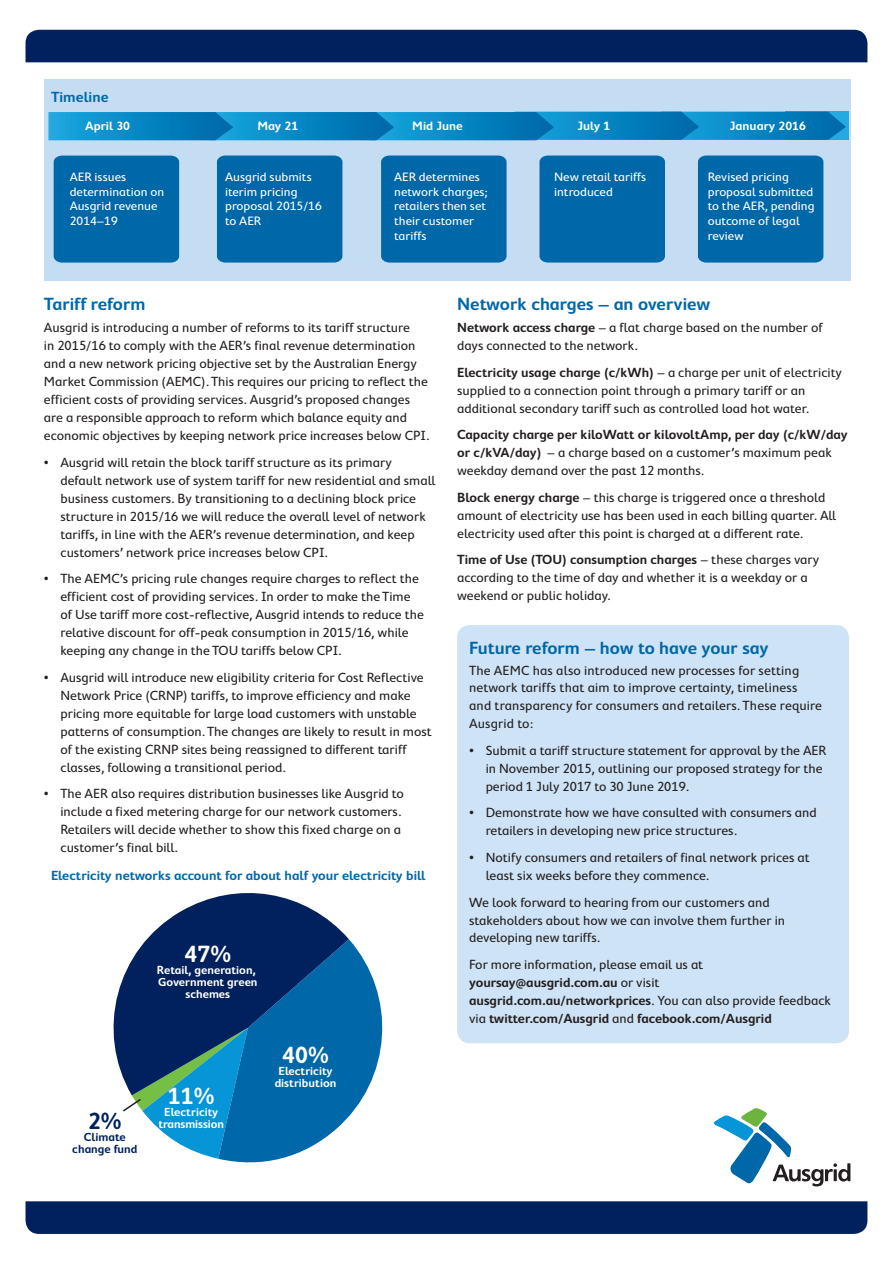
<style>
.page{position:relative;width:893px;height:1263px;background:#fff}
.page>*{position:absolute;margin:0;border:0;box-sizing:border-box;transform-origin:0 0}
.t1{font:600 23.85px "Cambridge Round";color:#fff}
.t2{font:600 23.85px "Cambridge Round";color:#00215d}
.t3{font:600 18px "Cambridge Round";color:#0068a9}
.t4{font:600 15px "Cambridge Round";color:#0068a8}
.t5{font:13.5px/18px "Cambridge Round";color:#231f20}
.t6{font:600 13.5px/18px "Cambridge Round";color:#231f20}
.t7{font:600 13.5px "Cambridge Round";color:#0068a8}
.t8{font:12.3px/14.9px "Cambridge Round";color:#fff}
.t9{font:600 12.3px "Cambridge Round";color:#fff}
.t10{font:600 12px/12px "Cambridge Round";color:#fff;text-align:center}
.t11{font:600 12px/12px "Cambridge Round";color:#00215d;text-align:center}
.s1{font-weight:600}
.s2{font-weight:400}
</style>
<div class="page">
<div style="left:457px;top:625px;width:392px;height:418px;background:#cee3f5;border-radius:13px"></div>
<div style="left:44px;top:79px;width:806px;height:202px;background:#c4ddf2"></div>
<div style="left:785px;top:112px;width:64px;height:28px;background:#24aae1"></div>
<div style="left:54px;top:156px;width:125px;height:107px;background:#0068a8"></div>
<div style="left:217px;top:156px;width:125px;height:107px;background:#0068a8"></div>
<div style="left:381px;top:156px;width:126px;height:107px;background:#0068a8"></div>
<div style="left:539px;top:156px;width:126px;height:107px;background:#0068a8"></div>
<div style="left:698px;top:156px;width:125px;height:107px;background:#0068a8"></div>
<svg style="left:48px;top:112px;width:798px;height:28px;background:#0885c2"></svg>
<div style="left:26px;top:1201px;width:841px;height:33px;background:#00215d"></div>
<div style="left:26px;top:30px;width:841px;height:32px;background:#00215d"></div>
<svg style="left:714px;top:1108px;width:136px;height:78px"></svg>
<svg style="left:113px;top:893px;width:236px;height:179px;fill:#00215d"></svg>
<svg style="left:121px;top:939px;width:261px;height:223px;background:#276c9d"></svg>
<p class="t4" style="left:51px;top:88px;width:59px">Timeline</p>
<p class="t9" style="left:85px;top:119px;width:47px">April 30</p>
<p class="t9" style="left:257px;top:119px;width:42px">May 21</p>
<p class="t9" style="left:412px;top:119px;width:52px">Mid June</p>
<p class="t9" style="left:577px;top:119px;width:34px">July 1</p>
<p class="t9" style="left:730px;top:119px;width:78px">January 2016</p>
<p class="t8" style="left:70px;top:169px;width:96px">AER issues determination on<br>Ausgrid revenue<br>2014–19</p>
<p class="t8" style="left:225px;top:169px;width:98px">Ausgrid submits iterim pricing proposal 2015/16 to AER</p>
<p class="t8" style="left:394px;top:169px;width:95px">AER determines network charges; retailers then set their customer tariffs</p>
<p class="t8" style="left:554px;top:169px;width:94px">New retail tariffs introduced</p>
<p class="t8" style="left:708px;top:169px;width:108px">Revised pricing proposal submitted to the AER, pending outcome of legal review</p>
<h2 class="t3" style="left:44px;top:294px;width:103px">Tariff reform</h2>
<p class="t5" style="left:44px;top:318px;width:387px">Ausgrid is introducing a number of reforms to its tariff structure<br>in 2015/16 to comply with the AER’s final revenue determination and a new network pricing objective set by the Australian Energy Market Commission (AEMC). This requires our pricing to reflect the efficient costs of providing services. Ausgrid’s proposed changes are a responsible approach to reform which balance equity and economic objectives by keeping network price increases below CPI.</p>
<p class="t5" style="left:60px;top:453px;width:377px;text-indent:-16px">• Ausgrid will retain the block tariff structure as its primary default network use of system tariff for new residential and small business customers. By transitioning to a declining block price structure in 2015/16 we will reduce the overall level of network tariffs, in line with the AER’s revenue determination, and keep customers’ network price increases below CPI.</p>
<p class="t5" style="left:60px;top:569px;width:365px;text-indent:-16px">• The AEMC’s pricing rule changes require charges to reflect the efficient cost of providing services. In order to make the Time of Use tariff more cost-reflective, Ausgrid intends to reduce the relative discount for off-peak consumption in 2015/16, while keeping any change in the TOU tariffs below CPI.</p>
<p class="t5" style="left:60px;top:668px;width:373px;text-indent:-16px">• Ausgrid will introduce new eligibility criteria for Cost Reflective Network Price (CRNP) tariffs, to improve efficiency and make pricing more equitable for large load customers with unstable patterns of consumption. The changes are likely to result in most of the existing CRNP sites being reassigned to different tariff classes, following a transitional period.</p>
<p class="t5" style="left:60px;top:784px;width:345px;text-indent:-16px">• The AER also requires distribution businesses like Ausgrid to include a fixed metering charge for our network customers.<br>Retailers will decide whether to show this fixed charge on a customer’s final bill.</p>
<p class="t7" style="left:51px;top:867px;width:376px">Electricity networks account for about half your electricity bill</p>
<h1 class="t1" style="left:185px;top:941px;width:48px">47%</h1>
<p class="t10" style="left:157px;top:964px;width:102px">Retail, generation,<br>Government green schemes</p>
<h1 class="t1" style="left:168px;top:1082px;width:48px">11%</h1>
<p class="t10" style="left:164px;top:1105px;width:55px">Electricity</p>
<h1 class="t2" style="left:88px;top:1108px;width:35px">2%</h1>
<p class="t10" style="left:158px;top:1117px;width:67px">transmission</p>
<p class="t11" style="left:72px;top:1131px;width:67px">Climate change fund</p>
<h1 class="t1" style="left:282px;top:1042px;width:48px">40%</h1>
<p class="t10" style="left:275px;top:1065px;width:63px">Electricity distribution</p>
<h2 class="t3" style="left:457px;top:294px;width:255px">Network charges – an overview</h2>
<p class="t5" style="left:457px;top:318px;width:367px"><span class="s1">Network access charge</span> – a flat charge based on the number of days connected to the network.</p>
<p class="t5" style="left:457px;top:363px;width:386px"><span class="s1">Electricity usage charge (c/kWh)</span> – a charge per unit of electricity supplied to a connection point through a primary tariff or an additional secondary tariff such as controlled load hot water.</p>
<p class="t5" style="left:457px;top:425px;width:392px"><span class="s1">Capacity charge per kiloWatt or kilovoltAmp, per day (c/kW/day or c/kVA/day)</span> – a charge based on a customer’s maximum peak weekday demand over the past 12 months.</p>
<p class="t5" style="left:457px;top:488px;width:381px"><span class="s1">Block energy charge</span> – this charge is triggered once a threshold amount of electricity use has been used in each billing quarter. All electricity used after this point is charged at a different rate.</p>
<p class="t5" style="left:457px;top:550px;width:364px"><span class="s1">Time of Use (TOU) consumption charges</span> – these charges vary according to the time of day and whether it is a weekday or a weekend or public holiday.</p>
<h2 class="t3" style="left:469px;top:638px;width:301px">Future reform – how to have your say</h2>
<p class="t5" style="left:469px;top:661px;width:354px">The AEMC has also introduced new processes for setting network tariffs that aim to improve certainty, timeliness and transparency for consumers and retailers. These require Ausgrid to:</p>
<p class="t5" style="left:486px;top:741px;width:342px;text-indent:-16px">• Submit a tariff structure statement for approval by the AER in November 2015, outlining our proposed strategy for the period 1 July 2017 to 30 June 2019.</p>
<p class="t5" style="left:486px;top:804px;width:333px;text-indent:-16px">• Demonstrate how we have consulted with consumers and retailers in developing new price structures.</p>
<p class="t5" style="left:486px;top:848px;width:326px;text-indent:-16px">• Notify consumers and retailers of final network prices at least six weeks before they commence.</p>
<p class="t5" style="left:469px;top:893px;width:317px">We look forward to hearing from our customers and stakeholders about how we can involve them further in developing new tariffs.</p>
<p class="t6" style="left:469px;top:955px;width:363px"><span class="s2">For more information, please email us at </span>yoursay@ausgrid.com.au <span class="s2">or visit </span>ausgrid.com.au/networkprices<span class="s2">. You can also provide feedback via</span> twitter.com/Ausgrid <span class="s2">and</span> facebook.com/Ausgrid</p>
</div>
